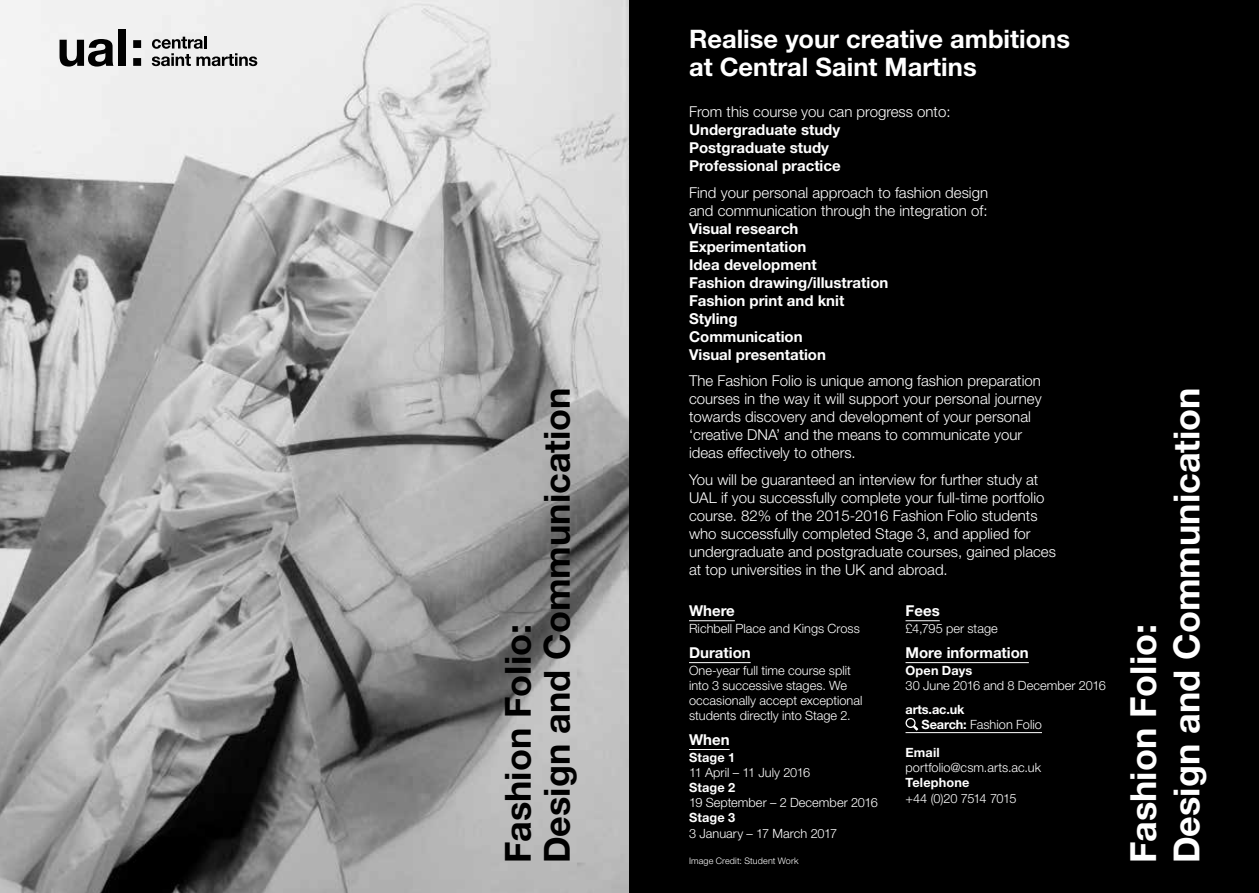
<style>
.page{position:relative;width:1259px;height:893px;background:#fff}
.page>*{position:absolute;margin:0;border:0;box-sizing:border-box;transform-origin:0 0}
.t1{font:700 36px/43.2px "Helvetica Neue LT Std";color:#fff}
.t2{font:700 36px/39px "Helvetica Neue LT Std";color:#000}
.t3{font:700 25.5px/28.5px "Helvetica Neue LT Std";color:#fff}
.t4{font:300 15px/18px "Helvetica Neue LT Std";color:#fff}
.t5{font:700 15px/18px "Helvetica Neue LT Std";color:#fff}
.t6{font:300 12.75px/15px "Helvetica Neue LT Std";letter-spacing:.005em;color:#fff}
.t7{font:700 12.75px/15px "Helvetica Neue LT Std";letter-spacing:.01em;color:#fff}
.t8{font:300 12.75px "Helvetica Neue LT Std";letter-spacing:-.04em;color:#fff}
.t9{font:300 9px "Helvetica Neue LT Std";letter-spacing:.015em;color:#fff}
.s1{font-weight:300}
</style>
<div class="page">
<img style="left:0;top:0;width:629px;height:893px">
<div style="left:629px;top:0;width:630px;height:893px;background:#000"></div>
<hr style="left:689px;top:620px;width:46px;height:1px;background:#fff">
<hr style="left:689px;top:662px;width:61px;height:1px;background:#fff">
<hr style="left:689px;top:749px;width:40px;height:1px;background:#fff">
<hr style="left:905px;top:620px;width:34px;height:1px;background:#fff">
<hr style="left:905px;top:662px;width:124px;height:1px;background:#fff">
<hr style="left:905px;top:732px;width:137px;height:1px;background:#fff">
<svg style="left:905px;top:718px;width:13px;height:13px"></svg>
<svg style="left:60px;top:39px;width:53px;height:28px"></svg>
<div style="left:118px;top:30px;width:7px;height:36px;background:#000"></div>
<svg style="left:133px;top:40px;width:8px;height:26px"></svg>
<svg style="left:152px;top:36px;width:105px;height:30px;background:#acacac"></svg>
<h1 class="t2" style="left:498px;top:863px;width:477px;rotate:-90deg">Fashion Folio:<br>Design and Communication</h1>
<h2 class="t3" style="left:689px;top:24px;width:382px">Realise your creative ambitions at Central Saint Martins</h2>
<p class="t4" style="left:689px;top:102px;width:263px">From this course you can progress onto:</p>
<p class="t5" style="left:689px;top:120px;width:153px">Undergraduate study<br>Postgraduate study<br>Professional practice</p>
<p class="t4" style="left:689px;top:183px;width:300px">Find your personal approach to fashion design and communication through the integration of:</p>
<p class="t5" style="left:689px;top:219px;width:201px">Visual research<br>Experimentation<br>Idea development<br>Fashion drawing/illustration<br>Fashion print and knit<br>Styling<br>Communication<br>Visual presentation</p>
<p class="t4" style="left:689px;top:371px;width:354px">The Fashion Folio is unique among fashion preparation courses in the way it will support your personal journey towards discovery and development of your personal ‘creative DNA’ and the means to communicate your ideas effectively to others.</p>
<p class="t4" style="left:689px;top:470px;width:368px">You will be guaranteed an interview for further study at UAL if you successfully complete your full-time portfolio course. 82% of the 2015-2016 Fashion Folio students who successfully completed Stage 3, and applied for undergraduate and postgraduate courses, gained places at top universities in the UK and abroad.</p>
<p class="t5" style="left:689px;top:601px;width:47px">Where</p>
<p class="t6" style="left:689px;top:621px;width:172px">Richbell Place and Kings Cross</p>
<p class="t5" style="left:689px;top:643px;width:63px">Duration</p>
<p class="t6" style="left:689px;top:663px;width:175px">One-year full time course split into 3 successive stages. We occasionally accept exceptional students directly into Stage 2.</p>
<p class="t5" style="left:689px;top:730px;width:42px">When</p>
<p class="t7" style="left:689px;top:750px;width:48px">Stage 1</p>
<p class="t6" style="left:689px;top:765px;width:123px">11 April – 11 July 2016</p>
<p class="t7" style="left:689px;top:780px;width:48px">Stage 2</p>
<p class="t6" style="left:689px;top:795px;width:190px">19 September – 2 December 2016</p>
<p class="t7" style="left:689px;top:810px;width:48px">Stage 3</p>
<p class="t6" style="left:689px;top:825px;width:150px">3 January – 17 March 2017</p>
<p class="t5" style="left:905px;top:601px;width:36px">Fees</p>
<p class="t6" style="left:905px;top:621px;width:94px">£4,795 per stage</p>
<p class="t5" style="left:905px;top:643px;width:125px">More information</p>
<p class="t7" style="left:905px;top:663px;width:68px">Open Days</p>
<p class="t6" style="left:905px;top:678px;width:202px">30 June 2016 and 8 December 2016</p>
<p class="t7" style="left:921px;top:702px;width:122px;text-indent:-16px">arts.ac.uk<br>Search: <span class="s1">Fashion Folio</span></p>
<p class="t7" style="left:905px;top:745px;width:36px">Email</p>
<p class="t6" style="left:905px;top:760px;width:137px">portfolio@csm.arts.ac.uk</p>
<p class="t7" style="left:905px;top:775px;width:65px">Telephone</p>
<p class="t8" style="left:905px;top:791px;width:113px">+44 (0)20 7514 7015</p>
<p class="t9" style="left:689px;top:855px;width:111px">Image Credit: Student Work</p>
<h1 class="t1" style="left:1121px;top:863px;width:477px;rotate:-90deg">Fashion Folio:<br>Design and Communication</h1>
</div>
